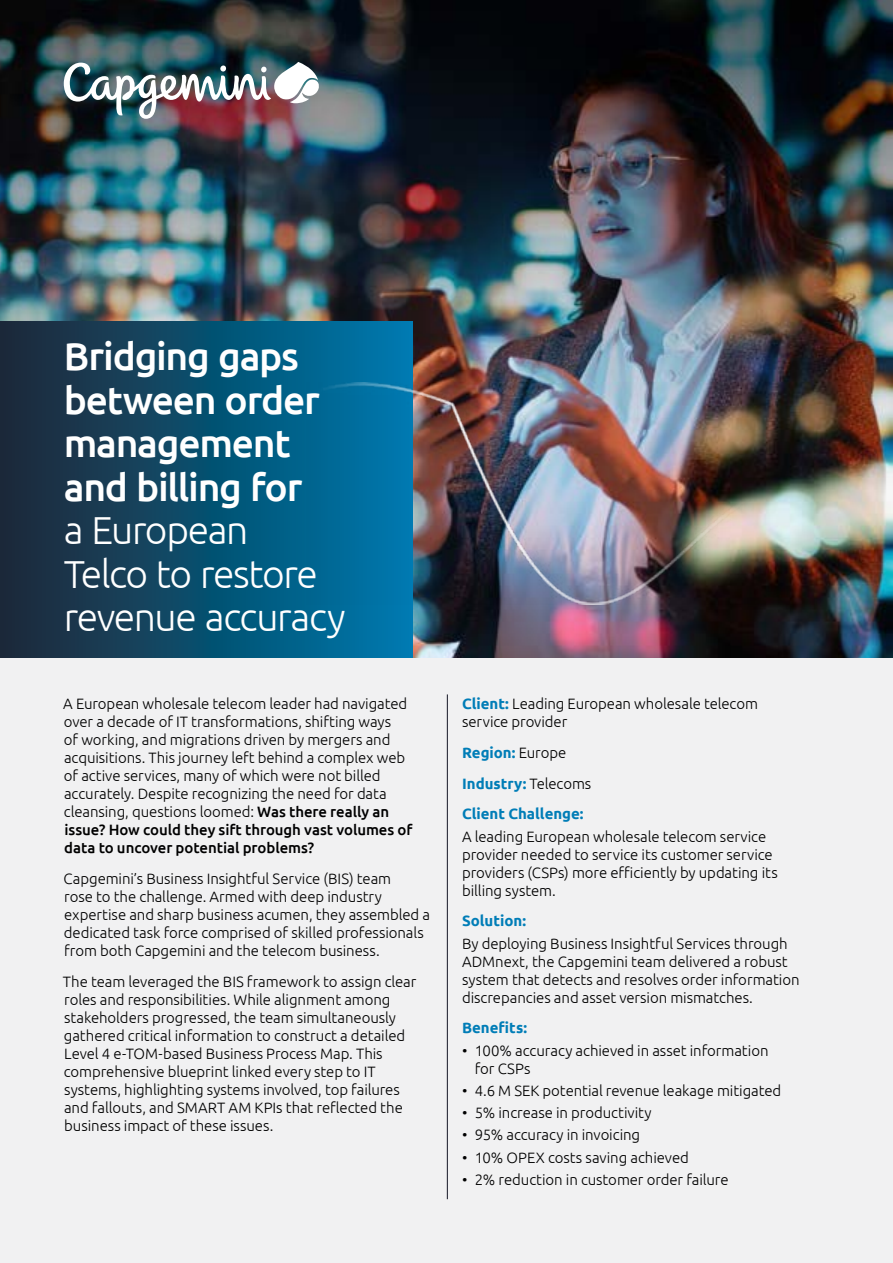
<style>
.page{position:relative;width:893px;height:1263px;background:#f1f1f2}
.page>*{position:absolute;margin:0;border:0;box-sizing:border-box;transform-origin:0 0}
.t1{font:500 39px/43.5px "Ubuntu";letter-spacing:-.03em;color:#fff}
.t2{font:300 39px/43.5px "Ubuntu";letter-spacing:-.035em;color:#fff}
.t3{font:300 15px/18px "Ubuntu";letter-spacing:-.005em;color:#000}
.t4{font:700 15px/30.8px "Ubuntu";color:#007db7}
.s1{font-weight:500}
.s2{font-weight:700;color:#007db7}
.s3{font-weight:300;color:#000}
</style>
<div class="page">
<img style="left:0;top:0;width:893px;height:657px">
<div style="left:0;top:322px;width:412px;height:335px;background:linear-gradient(to right,#1e2735,#007aae)"></div>
<hr style="left:447px;top:694px;width:1px;height:505px;background:#151625">
<img style="left:307px;top:383px;width:508px;height:221px">
<img style="left:64px;top:62px;width:255px;height:57px">
<h1 class="t1" style="left:64px;top:333px;width:258px">Bridging gaps between order management and billing for</h1>
<h1 class="t2" style="left:64px;top:508px;width:283px">a European<br>Telco to restore revenue accuracy</h1>
<p class="t3" style="left:63px;top:695px;width:351px">A European wholesale telecom leader had navigated over a decade of IT transformations, shifting ways<br>of working, and migrations driven by mergers and acquisitions. This journey left behind a complex web of active services, many of which were not billed accurately. Despite recognizing the need for data cleansing, questions loomed: <span class="s1">Was there really an issue? How could they sift through vast volumes of data to uncover potential problems?</span></p>
<p class="t3" style="left:64px;top:869px;width:368px">Capgemini’s Business Insightful Service (BIS) team<br>rose to the challenge. Armed with deep industry expertise and sharp business acumen, they assembled a dedicated task force comprised of skilled professionals from both Capgemini and the telecom business.</p>
<p class="t3" style="left:63px;top:972px;width:355px">The team leveraged the BIS framework to assign clear roles and responsibilities. While alignment among stakeholders progressed, the team simultaneously gathered critical information to construct a detailed Level 4 e-TOM-based Business Process Map. This comprehensive blueprint linked every step to IT systems, highlighting systems involved, top failures and fallouts, and SMART AM KPIs that reflected the business impact of these issues.</p>
<p class="t3" style="left:462px;top:694px;width:297px"><span class="s2">Client:</span> Leading European wholesale telecom service provider</p>
<p class="t4" style="left:462px;top:737px;width:131px">Region: <span class="s3">Europe<br></span>Industry: <span class="s3">Telecoms<br></span>Client Challenge:</p>
<p class="t3" style="left:462px;top:827px;width:317px">A leading European wholesale telecom service provider needed to service its customer service providers (CSPs) more efficiently by updating its billing system.</p>
<p class="t4" style="left:462px;top:905px;width:66px">Solution:</p>
<p class="t3" style="left:462px;top:934px;width:339px">By deploying Business Insightful Services through ADMnext, the Capgemini team delivered a robust system that detects and resolves order information discrepancies and asset version mismatches.</p>
<p class="t4" style="left:462px;top:1012px;width:67px">Benefits:</p>
<p class="t3" style="left:475px;top:1041px;width:295px;text-indent:-13px">• 100% accuracy achieved in asset information for CSPs</p>
<p class="t3" style="left:462px;top:1081px;width:321px">• 4.6 M SEK potential revenue leakage mitigated</p>
<p class="t3" style="left:462px;top:1103px;width:191px">• 5% increase in productivity</p>
<p class="t3" style="left:462px;top:1125px;width:180px">• 95% accuracy in invoicing</p>
<p class="t3" style="left:462px;top:1148px;width:228px">• 10% OPEX costs saving achieved</p>
<p class="t3" style="left:462px;top:1170px;width:268px">• 2% reduction in customer order failure</p>
</div>
